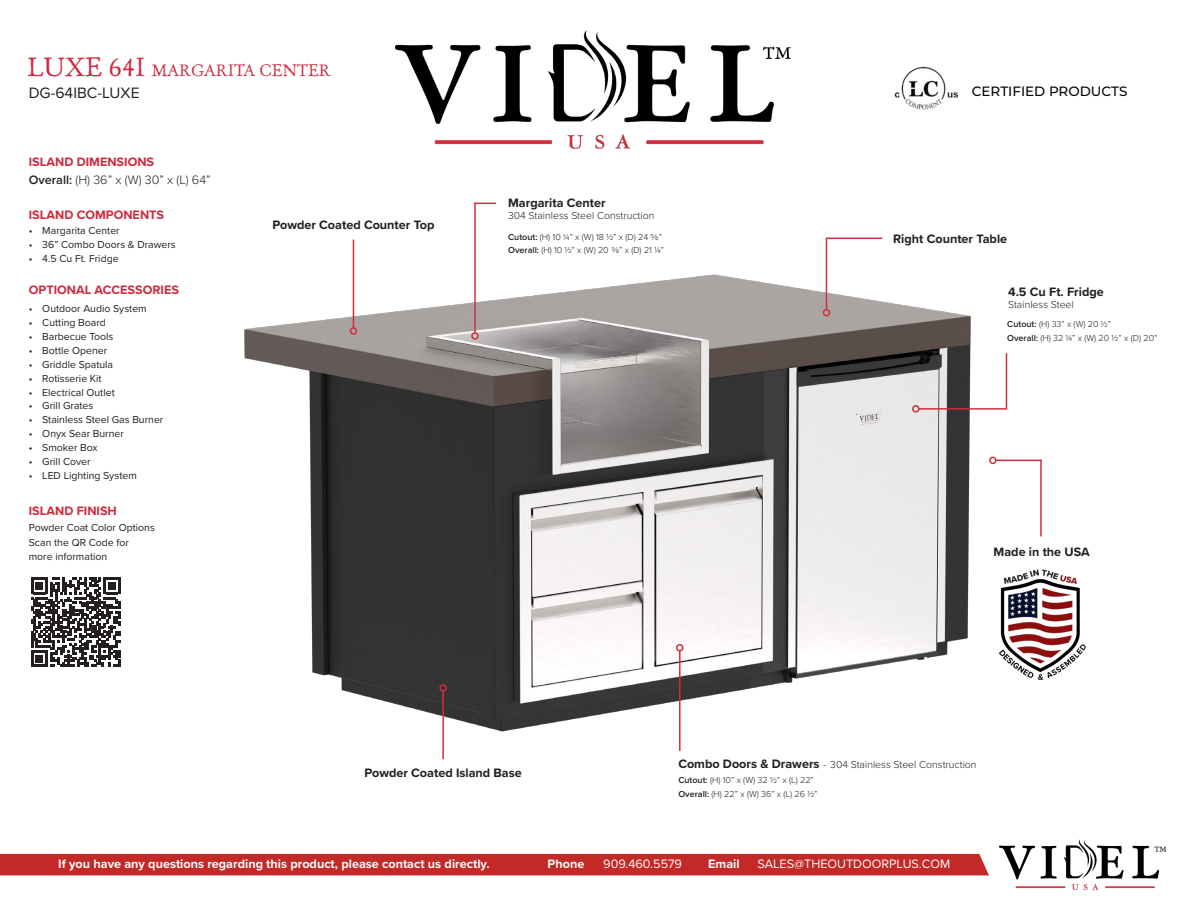
<style>
.page{position:relative;width:1188px;height:918px;background:#fff}
.page>*{position:absolute;margin:0;border:0;box-sizing:border-box;transform-origin:0 0}
.t1{font:16.5px "Old Claude LP Expert";color:#cf293d}
.t2{font:15.6px "Proxima Nova";color:#231f20}
.t3{font:500 13.5px "Montserrat";color:#040503}
.t4{font:700 12.6px "Proxima Nova";color:#231f20}
.t5{font:700 12.6px "Proxima Nova";color:#fff}
.t6{font:700 12.6px "Proxima Nova";color:#cf293c}
.t7{font:12.6px "Proxima Nova";color:#fff}
.t8{font:300 12.6px "Proxima Nova";color:#231f20}
.t9{font:10.5px/14px "Proxima Nova";color:#231f20}
.t10{font:300 10.5px "Proxima Nova";color:#231f20}
.t11{font:300 9px "Proxima Nova";color:#231f20}
.s1{font-size:26.25px}
.s2{font-weight:600}
.s3{font-weight:700;font-size:12.6px}
</style>
<div class="page">
<img style="left:244px;top:202px;width:776px;height:558px">
<div style="left:0;top:854px;width:989px;height:21px;background:#c22927"></div>
<img style="left:396px;top:30px;width:395px;height:119px">
<hr style="left:442px;top:691px;width:2px;height:68px;background:#d32d3d">
<div style="left:439px;top:684px;width:8px;height:8px;border:2px solid #d32d3d;border-radius:50%"></div>
<hr style="left:353px;top:240px;width:1px;height:88px;background:#d32d3d">
<div style="left:350px;top:327px;width:7px;height:8px;border:2px solid #d32d3d;border-radius:50%"></div>
<hr style="left:679px;top:651px;width:2px;height:100px;background:#d32d3d">
<div style="left:676px;top:644px;width:8px;height:7px;border:2px solid #d32d3d;border-radius:50%"></div>
<img style="left:999px;top:839px;width:168px;height:52px">
<img style="left:894px;top:66px;width:65px;height:44px">
<img style="left:996px;top:569px;width:90px;height:119px">
<svg style="left:31px;top:577px;width:89px;height:90px"></svg>
<hr style="left:996px;top:460px;width:46px;height:1px;background:#d32d3d">
<div style="left:989px;top:457px;width:8px;height:7px;border:2px solid #d32d3d;border-radius:50%"></div>
<hr style="left:1040px;top:460px;width:2px;height:76px;background:#d32d3d">
<hr style="left:474px;top:203px;width:2px;height:130px;background:#d32d3d">
<div style="left:471px;top:332px;width:8px;height:8px;border:2px solid #d32d3d;border-radius:50%"></div>
<svg style="left:474px;top:203px;width:22px;height:1px"></svg>
<hr style="left:826px;top:238px;width:1px;height:72px;background:#d32d3d">
<div style="left:823px;top:309px;width:7px;height:7px;border:2px solid #d32d3d;border-radius:50%"></div>
<hr style="left:827px;top:238px;width:55px;height:1px;background:#d32d3d">
<hr style="left:919px;top:408px;width:88px;height:2px;background:#d32d3d">
<div style="left:912px;top:405px;width:8px;height:8px;border:2px solid #d32d3d;border-radius:50%"></div>
<hr style="left:1006px;top:353px;width:1px;height:56px;background:#d32d3d">
<p class="t1" style="left:27px;top:59px;width:305px"><span class="s1">LUXE 64I</span> MARGARITA CENTER</p>
<p class="t2" style="left:29px;top:82px;width:112px">DG-64IBC-LUXE</p>
<p class="t3" style="left:972px;top:82px;width:157px">CERTIFIED PRODUCTS</p>
<p class="t6" style="left:29px;top:152px;width:127px">ISLAND DIMENSIONS</p>
<p class="t8" style="left:29px;top:171px;width:183px"><span class="s2">Overall:</span> (H) 36” x (W) 30” x (L) 64”</p>
<p class="t6" style="left:29px;top:205px;width:137px">ISLAND COMPONENTS</p>
<p class="t9" style="left:29px;top:223px;width:92px">• Margarita Center</p>
<p class="t9" style="left:29px;top:237px;width:148px">• 36” Combo Doors &amp; Drawers</p>
<p class="t9" style="left:29px;top:251px;width:91px">• 4.5 Cu Ft. Fridge</p>
<p class="t6" style="left:29px;top:281px;width:152px">OPTIONAL ACCESSORIES</p>
<p class="t9" style="left:29px;top:301px;width:119px">• Outdoor Audio System</p>
<p class="t9" style="left:29px;top:315px;width:79px">• Cutting Board</p>
<p class="t9" style="left:29px;top:329px;width:86px">• Barbecue Tools</p>
<p class="t9" style="left:29px;top:343px;width:80px">• Bottle Opener</p>
<p class="t9" style="left:29px;top:357px;width:86px">• Griddle Spatula</p>
<p class="t9" style="left:29px;top:371px;width:74px">• Rotisserie Kit</p>
<p class="t9" style="left:29px;top:385px;width:87px">• Electrical Outlet</p>
<p class="t9" style="left:29px;top:399px;width:66px">• Grill Grates</p>
<p class="t9" style="left:29px;top:412px;width:136px">• Stainless Steel Gas Burner</p>
<p class="t9" style="left:29px;top:426px;width:97px">• Onyx Sear Burner</p>
<p class="t9" style="left:29px;top:440px;width:70px">• Smoker Box</p>
<p class="t9" style="left:29px;top:454px;width:63px">• Grill Cover</p>
<p class="t9" style="left:29px;top:468px;width:109px">• LED Lighting System</p>
<p class="t6" style="left:29px;top:501px;width:90px">ISLAND FINISH</p>
<p class="t9" style="left:29px;top:520px;width:128px">Powder Coat Color Options</p>
<p class="t9" style="left:29px;top:535px;width:102px">Scan the QR Code for more information</p>
<p class="t4" style="left:272px;top:215px;width:164px">Powder Coated Counter Top</p>
<p class="t4" style="left:508px;top:193px;width:99px">Margarita Center</p>
<p class="t10" style="left:508px;top:208px;width:148px">304 Stainless Steel Construction</p>
<p class="t11" style="left:508px;top:244px;width:157px"><span class="s2">Overall:</span> (H) 10 ½” x (W) 20 ⅜” x (D) 21 ¼”</p>
<p class="t11" style="left:508px;top:230px;width:155px"><span class="s2">Cutout:</span> (H) 10 ¼” x (W) 18 ½” x (D) 24 ⅝”</p>
<p class="t4" style="left:893px;top:229px;width:116px">Right Counter Table</p>
<p class="t4" style="left:1008px;top:283px;width:97px">4.5 Cu Ft. Fridge</p>
<p class="t11" style="left:1007px;top:331px;width:152px"><span class="s2">Overall:</span> (H) 32 ¼” x (W) 20 ½” x (D) 20”</p>
<p class="t10" style="left:1008px;top:297px;width:67px">Stainless Steel</p>
<p class="t11" style="left:1007px;top:318px;width:105px"><span class="s2">Cutout:</span> (H) 33” x (W) 20 ½”</p>
<p class="t4" style="left:994px;top:542px;width:98px">Made in the USA</p>
<p class="t4" style="left:364px;top:763px;width:159px">Powder Coated Island Base</p>
<p class="t10" style="left:678px;top:757px;width:300px"><span class="s3">Combo Doors &amp; Drawers</span> - 304 Stainless Steel Construction</p>
<p class="t11" style="left:678px;top:787px;width:141px"><span class="s2">Overall:</span> (H) 22” x (W) 36” x (L) 26 ½”</p>
<p class="t11" style="left:678px;top:774px;width:137px"><span class="s2">Cutout:</span> (H) 10” x (W) 32 ½” x (L) 22”</p>
<p class="t5" style="left:58px;top:855px;width:433px">If you have any questions regarding this product, please contact us directly.</p>
<p class="t5" style="left:548px;top:855px;width:38px">Phone</p>
<p class="t5" style="left:708px;top:855px;width:33px">Email</p>
<p class="t7" style="left:603px;top:855px;width:80px">909.460.5579</p>
<p class="t7" style="left:758px;top:855px;width:194px">SALES@THEOUTDOORPLUS.COM</p>
</div>
